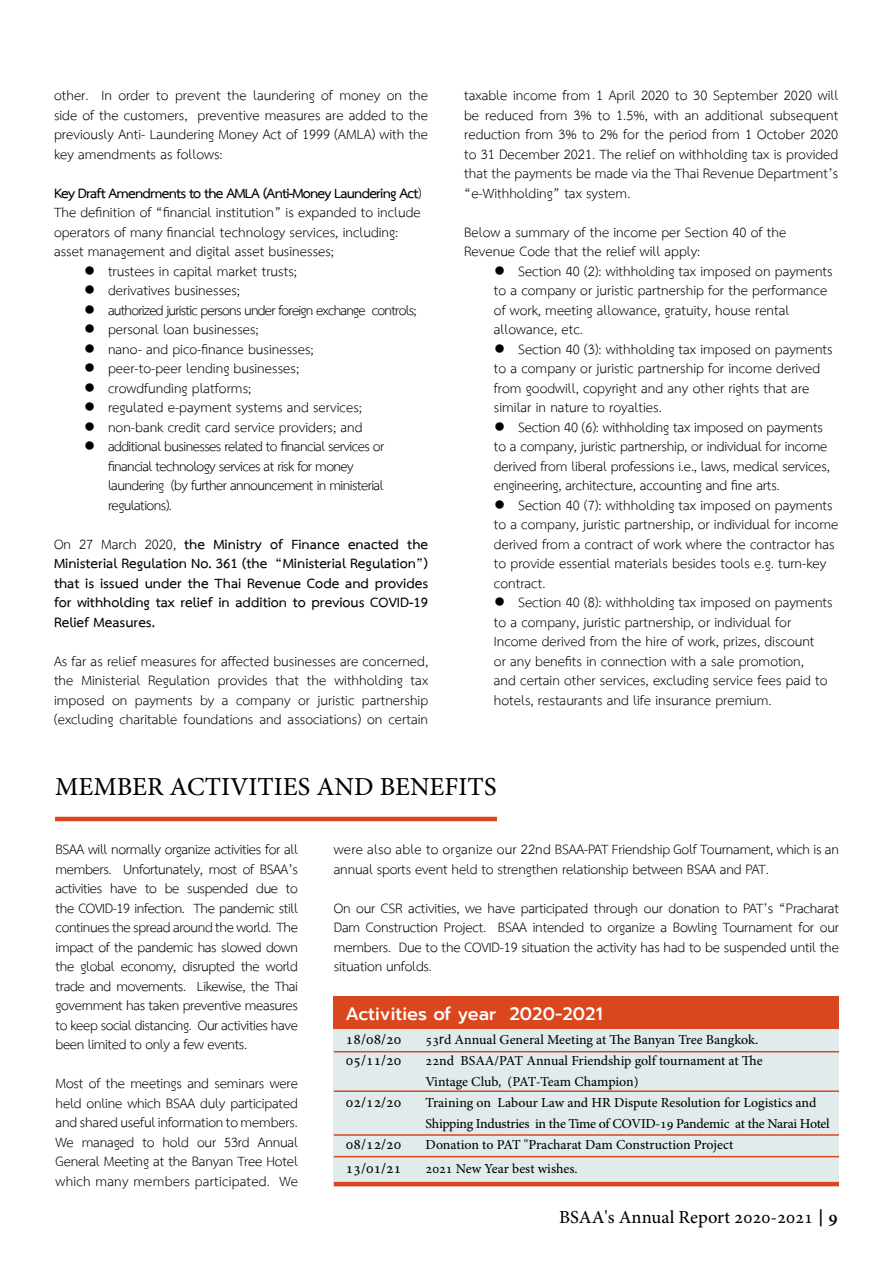
<style>
.page{position:relative;width:893px;height:1263px;background:#fff}
.page>*{position:absolute;margin:0;border:0;box-sizing:border-box;transform-origin:0 0}
.t1{font:25.5px "Adobe Hebrew";color:#000}
.t2{font:19.5px/19.5px "TH Sarabun PSK";color:#000}
.t3{font:19.5px/19.5px "TH Sarabun PSK";letter-spacing:-.02em;color:#000;text-align:right}
.t4{font:700 19.5px/19.5px "TH Sarabun PSK";color:#000;text-align:justify}
.t5{font:19.5px/19.5px "TH Sarabun PSK";letter-spacing:-.03em;color:#000}
.t6{font:19.5px "TH Sarabun PSK";letter-spacing:-.04em;color:#000}
.t7{font:700 19.5px "TH Sarabun PSK";letter-spacing:-.04em;color:#000}
.t8{font:italic 19.5px "Arial";color:#000}
.t9{font:18px "Adobe Hebrew";color:#000}
.t10{font:500 18px "Prompt";color:#fff}
.t11{font:15px "Adobe Hebrew";color:#000}
.t12{font:13.5px/21px "Adobe Hebrew";letter-spacing:-.005em;color:#000}
.s1{font-weight:400}
.s2{font-family:"Tahoma"}
.s3{font-weight:700}
</style>
<div class="page">
<hr style="left:55px;top:817px;width:442px;height:4px;background:#da461e">
<div style="left:334px;top:1029px;width:505px;height:155px;background:#e1ebec"></div>
<hr style="left:334px;top:1182px;width:505px;height:4px;background:#da461e">
<div style="left:334px;top:996px;width:505px;height:33px;background:#da461e"></div>
<hr style="left:334px;top:1051px;width:505px;height:1px;background:#da461e">
<hr style="left:334px;top:1090px;width:505px;height:2px;background:#da461e">
<hr style="left:334px;top:1134px;width:505px;height:2px;background:#da461e">
<hr style="left:334px;top:1156px;width:505px;height:1px;background:#da461e">
<p class="t2" style="left:54px;top:86px;width:36px">other.</p>
<p class="t2" style="left:102px;top:86px;width:328px">In order to prevent the laundering of money on the</p>
<p class="t2" style="left:54px;top:106px;width:376px">side of the customers,<br>previously Anti- Laundering Money Act of 1999 (AMLA) with the key amendments as follows:</p>
<p class="t7" style="left:54px;top:181px;width:369px">Key Draft Amendments to the AMLA (Anti-Money Laundering Act<span class="s1">(</span></p>
<p class="t2" style="left:54px;top:203px;width:368px">The definition of “financial institution” is expanded to include</p>
<p class="t2" style="left:54px;top:223px;width:346px">operators of many financial technology services, including:</p>
<p class="t2" style="left:54px;top:242px;width:282px">asset management and digital asset businesses;</p>
<p class="t2" style="left:108px;top:262px;width:190px">trustees in capital market trusts;</p>
<p class="t2" style="left:198px;top:106px;width:232px">preventive measures are added to the</p>
<p class="t8" style="left:84px;top:256px;width:13px">●</p>
<p class="t8" style="left:84px;top:276px;width:13px">●</p>
<p class="t2" style="left:108px;top:281px;width:134px">derivatives businesses;</p>
<p class="t8" style="left:84px;top:295px;width:13px">●</p>
<p class="t6" style="left:108px;top:298px;width:310px">authorized juristic persons under foreign exchange controls;</p>
<p class="t8" style="left:84px;top:315px;width:13px">●</p>
<p class="t2" style="left:108px;top:320px;width:152px">personal loan businesses;</p>
<p class="t8" style="left:84px;top:334px;width:13px">●</p>
<p class="t2" style="left:108px;top:340px;width:207px">nano- and pico-finance businesses;</p>
<p class="t8" style="left:84px;top:354px;width:13px">●</p>
<p class="t2" style="left:108px;top:359px;width:193px">peer t o- -peer lending businesses;</p>
<p class="t8" style="left:84px;top:373px;width:13px">●</p>
<p class="t2" style="left:108px;top:379px;width:145px">crowdfunding platforms;</p>
<p class="t8" style="left:84px;top:393px;width:13px">●</p>
<p class="t2" style="left:108px;top:398px;width:255px">regulated -e payment systems and services;</p>
<p class="t8" style="left:84px;top:412px;width:13px">●</p>
<p class="t2" style="left:108px;top:418px;width:256px">non-bank credit card service providers; and</p>
<p class="t8" style="left:84px;top:432px;width:13px">●</p>
<p class="t5" style="left:108px;top:437px;width:278px">additional businesses related to financial services or</p>
<p class="t5" style="left:108px;top:457px;width:277px">financial technology services at risk for money laundering (by further announcement in ministerial regulations .(</p>
<p class="t4" style="left:54px;top:535px;width:376px"><span class="s1">On 27 March 2020,</span> the Ministry of Finance enacted the Ministerial Regulation No. 361 (the “Ministerial Regulation (“ that is issued under the Thai Revenue Code and provides for withholding tax relief in addition to previous COVID-19<br>Relief Measures.</p>
<p class="t2" style="left:54px;top:652px;width:376px;text-align:justify">As far as relief measures for affected businesses are concerned, the Ministerial Regulation provides that the withholding tax imposed on payments by a company or juristic partnership (excluding charitable foundations and associations) on certain</p>
<p class="t2" style="left:464px;top:86px;width:376px;text-align:justify">taxable income from 1 April 2020 to 30 September 2020 will be reduced from 3% to 1.5%, with an additional subsequent reduction from 3% to 2% for the period from 1 October 2020 to 31 December 2021. The relief on withholding tax is provided that the payments be made via the Thai Revenue Department s’<br>-e“ Withholding” tax system.</p>
<p class="t2" style="left:464px;top:223px;width:324px">Below a summary of the income per Section 40 of the<br>Revenue Code that the relief will apply:</p>
<p class="t2" style="left:518px;top:262px;width:316px">Section 40 :)2( withholding tax imposed on payments</p>
<p class="t8" style="left:494px;top:256px;width:13px">●</p>
<p class="t2" style="left:494px;top:281px;width:335px">to a company or juristic partnership for the performance of work, meeting allowance, gratuity, house rental allowance, etc.</p>
<p class="t2" style="left:518px;top:340px;width:316px">Section 40 :)3( withholding tax imposed on payments</p>
<p class="t8" style="left:494px;top:334px;width:13px">●</p>
<p class="t2" style="left:494px;top:359px;width:328px">to a company or juristic partnership for income derived from goodwill, copyright and any other rights that are similar in nature to royalties.</p>
<p class="t2" style="left:518px;top:418px;width:306px">Section 40 :)6( withholding tax imposed on payments</p>
<p class="t8" style="left:494px;top:412px;width:13px">●</p>
<p class="t2" style="left:494px;top:437px;width:337px;text-align:justify">to a company, juristic partnership or, individual for income derived from liberal professions . ,e.i laws, medical services, engineering, architecture, accounting and fine arts.</p>
<p class="t2" style="left:518px;top:496px;width:316px">Section 40 :)7( withholding tax imposed on payments</p>
<p class="t8" style="left:494px;top:490px;width:13px">●</p>
<p class="t2" style="left:494px;top:515px;width:346px">to a company, juristic partnership, or individual for income derived from a contract of work where the contractor has to provide essential materials besides tools .g.e turn-key contract.</p>
<p class="t2" style="left:518px;top:593px;width:316px">Section 40 :)8( withholding tax imposed on payments</p>
<p class="t8" style="left:494px;top:588px;width:13px">●</p>
<p class="t2" style="left:494px;top:613px;width:335px">to a company, juristic partnership, or individual for Income derived from the hire of work, prizes, discount or any benefits in connection with a sale promotion, and certain other services, excluding service fees paid to hotels, restaurants and life insurance premium.</p>
<h1 class="t1" style="left:55px;top:772px;width:443px">MEMBER ACTIVITIES AND BENEFITS</h1>
<p class="t3" style="left:56px;top:840px;width:244px">BSAA will normally organize activities for all<br>Unfortunately, most of BSAA s’</p>
<p class="t3" style="left:56px;top:860px;width:58px">members.</p>
<p class="t3" style="left:56px;top:879px;width:244px">activities have to be suspended due to</p>
<p class="t3" style="left:56px;top:899px;width:244px">the COVID-19 infection. The pandemic still</p>
<p class="t3" style="left:56px;top:918px;width:244px">continuesthespreadaroundtheworld. The</p>
<p class="t3" style="left:56px;top:938px;width:244px">impact of the pandemic has slowed down</p>
<p class="t3" style="left:56px;top:957px;width:244px">the global economy, disrupted the world</p>
<p class="t3" style="left:197px;top:977px;width:103px">Likewise, the Thai</p>
<p class="t3" style="left:56px;top:977px;width:244px;text-align:left">trade and movements.<br>government has taken preventive measures to keep social distancing. Our activities have been limited to only a few events.</p>
<p class="t2" style="left:56px;top:1074px;width:244px;text-align:right">Most of the meetings and seminars were held online which BSAA duly participated andsharedusefulinformationtomembers.<br>We managed to hold our 53rd Annual<br>General Meeting at the Banyan Tree Hotel<br>We</p>
<p class="t2" style="left:56px;top:1172px;width:216px">which many members participated.</p>
<p class="t2" style="left:334px;top:841px;width:507px">were also able to organize our 22nd BSAA-PAT Friendship Golf Tournament, which anis annual sports event held to strengthen relationship between BSAA and PAT.</p>
<p class="t2" style="left:334px;top:899px;width:507px;text-align:right">On our CSR activities, we have participated through our donation to PAT “s ’ Pracharat<br>BSAA intended to organize a Bowling Tournament for our</p>
<p class="t2" style="left:334px;top:919px;width:507px">Dam Construction Project.<br>members. Due to the COVID-19 situation the activity has had to be suspended until the situation unfolds.</p>
<p class="t10" style="left:345px;top:1000px;width:152px">Activities of year</p>
<p class="t10" style="left:509px;top:1000px;width:95px">2020-2021</p>
<p class="t11" style="left:346px;top:1030px;width:57px">18/08/20</p>
<p class="t12" style="left:426px;top:1029px;width:334px">53<span class="s2">r</span>d Annual General Meeting at The Banyan Tree Bangkok.</p>
<p class="t11" style="left:346px;top:1051px;width:57px">05/11/20</p>
<p class="t12" style="left:460px;top:1050px;width:304px">BSAA/PAT Annual Friendship golf tournament at The</p>
<p class="t12" style="left:426px;top:1050px;width:30px">22nd</p>
<p class="t11" style="left:346px;top:1093px;width:57px">02/12/20</p>
<p class="t12" style="left:497px;top:1071px;width:321px;text-indent:-72px">Vintage Club,<br>Labour Law and HR Dispute Resolution for Logistics and</p>
<p class="t12" style="left:508px;top:1071px;width:132px">(PAT-Team Champion(</p>
<p class="t12" style="left:426px;top:1092px;width:67px">Training on</p>
<p class="t11" style="left:346px;top:1135px;width:57px">08/12/20</p>
<p class="t12" style="left:426px;top:1113px;width:406px">Shipping Industries in the Time of COVID-19 Pandemic at the Narai Hotel<br>Donation to PAT "Pracharat Dam Construction Project</p>
<p class="t11" style="left:346px;top:1159px;width:57px">13/01/21</p>
<p class="t12" style="left:426px;top:1158px;width:153px">2021 New Year best wishes.</p>
<p class="t9" style="left:559px;top:1206px;width:280px">BSAA s' Annual Report 2020-2021 <span class="s2">|</span> <span class="s3">9</span></p>
</div>
